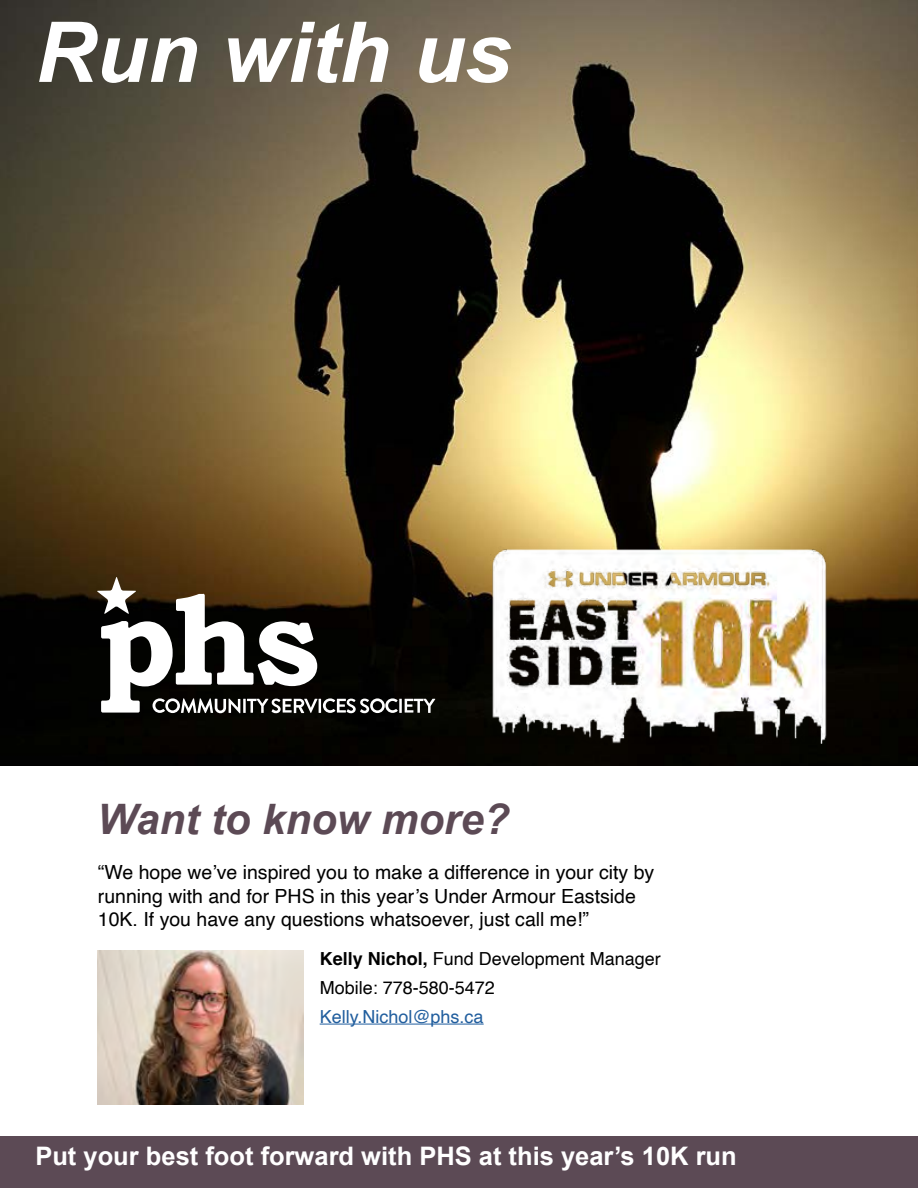
<style>
.page{position:relative;width:918px;height:1188px;background:#fff}
.page>*{position:absolute;margin:0;border:0;box-sizing:border-box;transform-origin:0 0}
.t1{font:italic 700 84px "Arial";color:#fff}
.t2{font:italic 700 42px "Arial";color:#5c4a55}
.t3{font:700 25.5px "Arial";color:#fff}
.t4{font:19.5px/23.4px "Helvetica";color:#000}
.t5{font:18px/28.8px "Helvetica";color:#000}
.t6{font:18px "Helvetica";color:#215e9e}
.s1{font-weight:700}
</style>
<div class="page">
<div style="left:0;top:1137px;width:918px;height:51px;background:#5c4a55"></div>
<img style="left:0;top:0;width:918px;height:765px">
<img style="left:491px;top:546px;width:338px;height:198px">
<svg style="left:97px;top:577px;width:301px;height:136px"></svg>
<hr style="left:399px;top:699px;width:3px;height:14px;background:#fff">
<svg style="left:405px;top:699px;width:30px;height:14px"></svg>
<hr style="left:320px;top:1024px;width:164px;height:1px;background:#215e9e">
<img style="left:98px;top:950px;width:206px;height:155px">
<h1 class="t1" style="left:35px;top:-2px;width:478px">Run with us</h1>
<h2 class="t2" style="left:97px;top:792px;width:414px">Want to know more?</h2>
<p class="t4" style="left:98px;top:861px;width:558px">“We hope we’ve inspired you to make a difference in your city by running with and for PHS in this year’s Under Armour Eastside<br>10K. If you have any questions whatsoever, just call me!”</p>
<p class="t5" style="left:320px;top:945px;width:343px"><span class="s1">Kelly Nichol,</span> Fund Development Manager<br>Mobile: 778-580-5472</p>
<p class="t6" style="left:320px;top:1003px;width:165px">Kelly.Nichol@phs.ca</p>
<h3 class="t3" style="left:35px;top:1139px;width:703px">Put your best foot forward with PHS at this year’s 10K run</h3>
</div>
